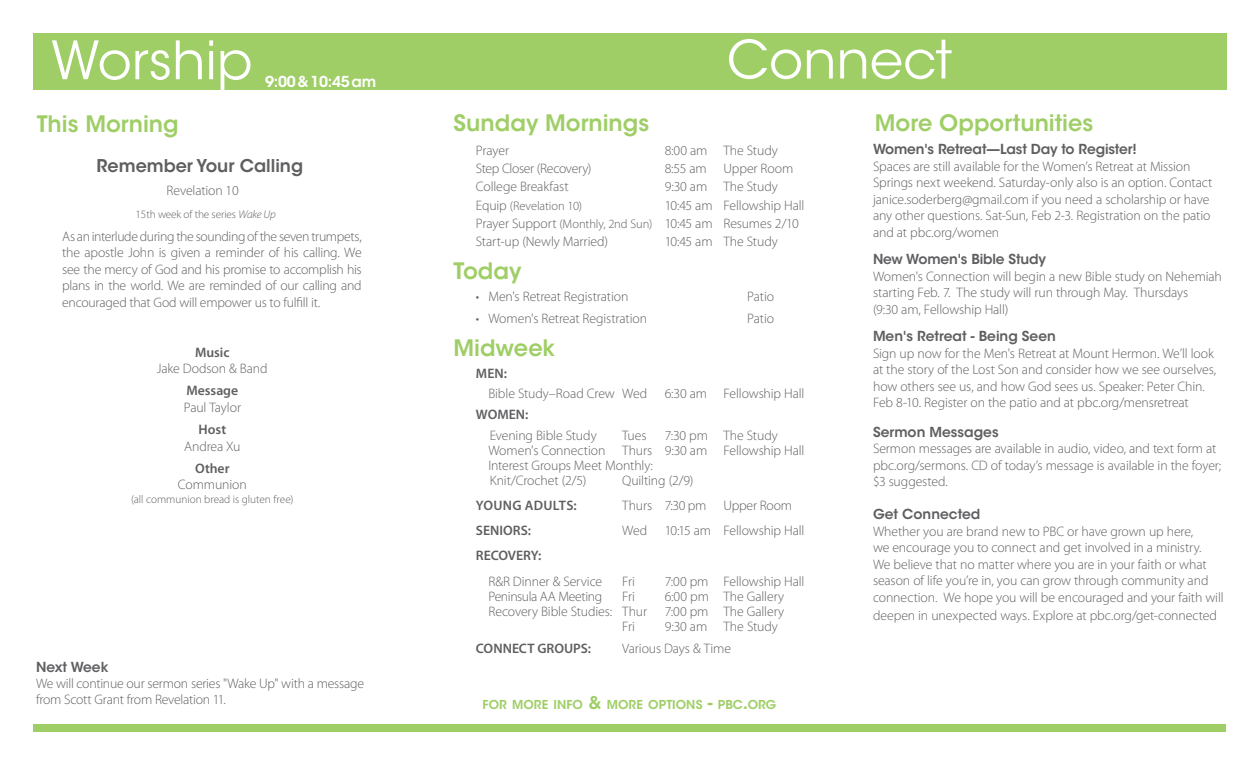
<style>
.page{position:relative;width:1260px;height:765px;background:#fff}
.page>*{position:absolute;margin:0;border:0;box-sizing:border-box;transform-origin:0 0}
.t1{font:52.5px "ITC Avant Garde Std";color:#fff}
.t2{font:600 22.5px "ITC Avant Garde Std";color:#9fce66}
.t3{font:600 17.5px "ITC Avant Garde Std";color:#5f5f62}
.t4{font:600 15px "ITC Avant Garde Std";letter-spacing:-.02em;color:#fff}
.t5{font:300 13.75px/16.5px "Myriad Pro";letter-spacing:-.01em;color:#5f5f62}
.t6{font:600 13.75px "ITC Avant Garde Std";letter-spacing:-.01em;color:#5f5f62}
.t7{font:600 13.75px "Myriad Pro";color:#5f5f62}
.t8{font:300 13.75px "Myriad Pro";letter-spacing:-.03em;color:#5f5f62}
.t9{font:600 13.75px "Myriad Pro";letter-spacing:.02em;color:#5f5f62}
.t10{font:300 12.5px "Myriad Pro";letter-spacing:-.005em;color:#5f5f62}
.t11{font:600 12.25px "ITC Avant Garde Std";letter-spacing:.005em;color:#9fce66}
.t12{font:300 11.25px "Myriad Pro";letter-spacing:-.01em;color:#5f5f62}
.s1{font-size:13.75px}
.s2{font-style:italic}
.s3{font-size:12.5px}
.s4{font-size:17.5px}
</style>
<div class="page">
<div style="left:33px;top:34px;width:1193px;height:56px;background:#9fce66"></div>
<div style="left:34px;top:724px;width:1192px;height:8px;background:#9fce66"></div>
<h1 class="t1" style="left:51px;top:28px;width:203px">Worship</h1>
<p class="t4" style="left:265px;top:72px;width:113px">9:00 &amp; 10:45 am</p>
<h1 class="t1" style="left:727px;top:28px;width:227px">Connect</h1>
<h2 class="t2" style="left:37px;top:109px;width:143px">This Morning</h2>
<h2 class="t2" style="left:875px;top:108px;width:220px">More Opportunities</h2>
<h2 class="t2" style="left:453px;top:108px;width:197px">Sunday Mornings</h2>
<p class="t5" style="left:476px;top:142px;width:35px">Prayer</p>
<p class="t5" style="left:665px;top:142px;width:115px">8:00 am The Study</p>
<p class="t5" style="left:476px;top:160px;width:117px">Step Closer (Recovery)</p>
<p class="t5" style="left:665px;top:160px;width:130px">8:55 am Upper Room</p>
<p class="t5" style="left:476px;top:178px;width:94px">College Breakfast</p>
<p class="t5" style="left:665px;top:178px;width:115px">9:30 am The Study</p>
<p class="t10" style="left:476px;top:198px;width:108px"><span class="s1">Equip</span> (Revelation 10)</p>
<p class="t6" style="left:873px;top:140px;width:265px">Women's Retreat—Last Day to Register!</p>
<p class="t5" style="left:873px;top:158px;width:341px">Spaces are still available for the Women’s Retreat at Mission Springs next weekend. Saturday-only also is an option. Contact janice.soderberg@gmail.com if you need a scholarship or have any other questions. Sat-Sun, Feb 2-3. Registration on the patio and at pbc.org/women</p>
<p class="t6" style="left:873px;top:250px;width:175px">New Women's Bible Study</p>
<p class="t5" style="left:873px;top:268px;width:351px">Women's Connection will begin a new Bible study on Nehemiah starting Feb. 7. The study will run through May. Thursdays<br>(9:30 am, Fellowship Hall)</p>
<p class="t6" style="left:873px;top:328px;width:184px">Men's Retreat - Being Seen</p>
<p class="t5" style="left:873px;top:345px;width:345px">Sign up now for the Men's Retreat at Mount Hermon. We’ll look at the story of the Lost Son and consider how we see ourselves, how others see us, and how God sees us. Speaker: Peter Chin.<br>Feb 8-10. Register on the patio and at pbc.org/mensretreat</p>
<p class="t6" style="left:873px;top:423px;width:127px">Sermon Messages</p>
<p class="t5" style="left:873px;top:440px;width:350px">Sermon messages are available in audio, video, and text form at pbc.org/sermons. CD of today’s message is available in the foyer; $3 suggested.</p>
<p class="t6" style="left:873px;top:505px;width:109px">Get Connected</p>
<p class="t5" style="left:873px;top:523px;width:352px">Whether you are brand new to PBC or have grown up here,<br>we encourage you to connect and get involved in a ministry.<br>We believe that no matter where you are in your faith or what season of life you’re in, you can grow through community and connection. We hope you will be encouraged and your faith will</p>
<p class="t5" style="left:873px;top:607px;width:346px">deepen in unexpected ways. Explore at pbc.org/get-connected</p>
<p class="t3" style="left:97px;top:155px;width:208px">Remember Your Calling</p>
<p class="t5" style="left:167px;top:182px;width:74px">Revelation 10</p>
<p class="t12" style="left:136px;top:208px;width:142px">15th week of the series <span class="s2">Wake Up</span></p>
<p class="t5" style="left:62px;top:228px;width:301px;text-align:justify">As an interlude during the sounding of the seven trumpets, the apostle John is given a reminder of his calling. We see the mercy of God and his promise to accomplish his plans in the world. We are reminded of our calling and encouraged that God will empower us to fulfill it.</p>
<p class="t7" style="left:195px;top:344px;width:36px">Music</p>
<p class="t5" style="left:157px;top:360px;width:112px">Jake Dodson &amp; Band</p>
<p class="t7" style="left:186px;top:382px;width:53px">Message</p>
<p class="t5" style="left:184px;top:399px;width:59px">Paul Taylor</p>
<p class="t7" style="left:199px;top:421px;width:29px">Host</p>
<p class="t5" style="left:184px;top:438px;width:58px">Andrea Xu</p>
<p class="t7" style="left:195px;top:459px;width:36px">Other</p>
<p class="t5" style="left:178px;top:476px;width:70px">Communion</p>
<p class="t12" style="left:131px;top:492px;width:164px">(all communion bread is gluten free)</p>
<p class="t5" style="left:476px;top:196px;width:330px;line-height:18.1px;text-indent:189px">10:45 am Fellowship Hall<br>Prayer Support <span class="s3">(Monthly, 2nd Sun)</span> 10:45 am Resumes 2/10<br>Start-up (Newly Married)</p>
<p class="t5" style="left:665px;top:233px;width:115px">10:45 am The Study</p>
<h2 class="t2" style="left:453px;top:256px;width:70px">Today</h2>
<p class="t5" style="left:476px;top:288px;width:154px">• Men's Retreat Registration</p>
<p class="t5" style="left:747px;top:288px;width:28px">Patio</p>
<p class="t5" style="left:476px;top:310px;width:173px">• Women's Retreat Registration</p>
<p class="t5" style="left:747px;top:310px;width:28px">Patio</p>
<h2 class="t2" style="left:453px;top:333px;width:103px">Midweek</h2>
<p class="t7" style="left:476px;top:364px;width:33px">MEN:</p>
<p class="t5" style="left:488px;top:385px;width:160px">Bible Study–Road Crew Wed</p>
<p class="t5" style="left:665px;top:385px;width:141px">6:30 am Fellowship Hall</p>
<p class="t7" style="left:476px;top:406px;width:54px">WOMEN:</p>
<p class="t5" style="left:490px;top:427px;width:109px">Evening Bible Study</p>
<p class="t5" style="left:622px;top:427px;width:26px">Tues</p>
<p class="t5" style="left:488px;top:427px;width:317px;line-height:15px;text-indent:176px">7:30 pm The Study<br>Women's Connection Thurs 9:30 am Fellowship Hall<br>Interest Groups Meet Monthly:<br>Knit/Crochet (2/5)</p>
<p class="t5" style="left:622px;top:472px;width:73px">Quilting (2/9)</p>
<p class="t9" style="left:476px;top:496px;width:102px">YOUNG ADULTS:</p>
<p class="t5" style="left:622px;top:497px;width:172px">Thurs 7:30 pm Upper Room</p>
<p class="t7" style="left:476px;top:521px;width:56px">SENIORS:</p>
<p class="t5" style="left:622px;top:522px;width:27px">Wed</p>
<p class="t5" style="left:665px;top:522px;width:141px">10:15 am Fellowship Hall</p>
<p class="t7" style="left:476px;top:547px;width:67px">RECOVERY:</p>
<p class="t5" style="left:488px;top:573px;width:115px">R&amp;R Dinner &amp; Service</p>
<p class="t5" style="left:622px;top:573px;width:14px">Fri</p>
<p class="t5" style="left:665px;top:573px;width:141px">7:00 pm Fellowship Hall</p>
<p class="t8" style="left:488px;top:588px;width:115px">Peninsula AA Meeting</p>
<p class="t5" style="left:622px;top:588px;width:14px">Fri</p>
<p class="t5" style="left:665px;top:588px;width:121px">6:00 pm The Gallery</p>
<p class="t5" style="left:488px;top:603px;width:160px">Recovery Bible Studies: Thur</p>
<p class="t5" style="left:665px;top:603px;width:121px">7:00 pm The Gallery</p>
<p class="t5" style="left:622px;top:618px;width:14px">Fri</p>
<p class="t5" style="left:665px;top:618px;width:115px">9:30 am The Study</p>
<p class="t7" style="left:476px;top:640px;width:117px">CONNECT GROUPS:</p>
<p class="t5" style="left:622px;top:640px;width:110px">Various Days &amp; Time</p>
<p class="t11" style="left:483px;top:696px;width:295px">FOR MORE INFO <span class="s4">&amp;</span> MORE OPTIONS <span class="s4">-</span> PBC<span class="s4">.</span>ORG</p>
<p class="t6" style="left:36px;top:658px;width:74px">Next Week</p>
<p class="t5" style="left:36px;top:675px;width:330px">We will continue our sermon series "Wake Up" with a message from Scott Grant from Revelation 11.</p>
</div>
